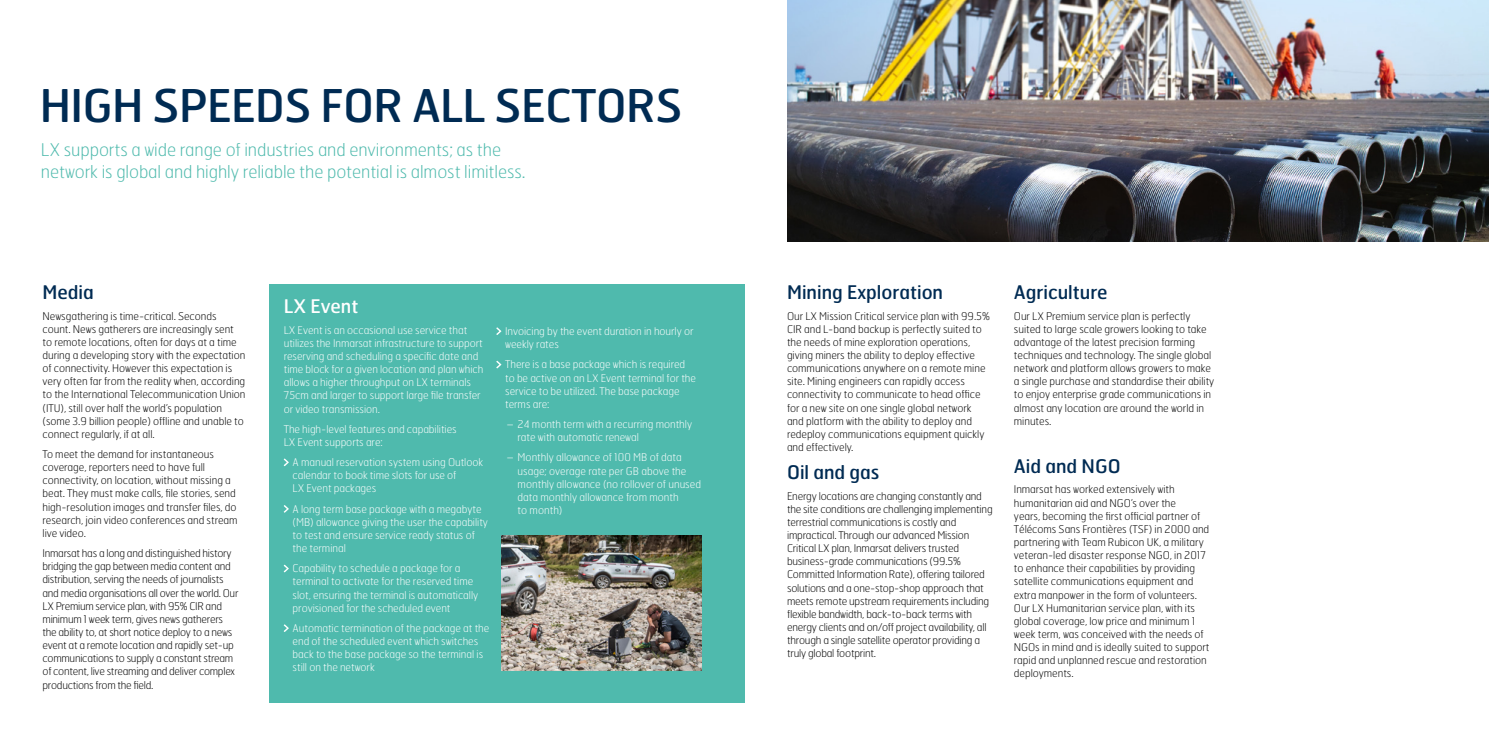
<style>
.page{position:relative;width:1489px;height:745px;background:#fff}
.page>*{position:absolute;margin:0;border:0;box-sizing:border-box;transform-origin:0 0}
._01_Spread_header{font:45px "Hermes";letter-spacing:-.015em;color:#002b53}
._04_Medium_Header_Bl{font:18.75px "Hermes";color:#002b53}
._04_Medium_Header_Bl-2{font:18.75px "Hermes";color:#fff}
._03_Intro_para{font:100 17.5px/21.2px "Hermes";letter-spacing:-.005em;color:#4fbaad}
._06_Copy{font:100 10.62px/13.1px "Hermes";letter-spacing:-.005em;color:#000}
._06_Copy_bullets{font:100 10.62px/13.1px "Hermes";letter-spacing:-.005em;color:#fff}
._04_Medium_Header_Bl-3{font:100 10.62px/13.1px "Hermes";letter-spacing:-.02em;color:#000}
._06_Copy-2{font:100 10.62px/13.1px "Hermes";letter-spacing:-.025em;color:#000}
._06_Copy-3{font:100 10.62px/13.1px "Hermes";letter-spacing:-.005em;color:#fff}
.Sub_bullets{font:100 10.62px/13.1px "Hermes";color:#fff}
</style>
<div class="page">
<div style="left:269px;top:283px;width:475px;height:419px;background:#4fbaad"></div>
<img style="left:787px;top:0;width:701px;height:241px">
<img style="left:502px;top:535px;width:200px;height:135px">
<svg style="left:284px;top:458px;width:5px;height:8px"></svg>
<svg style="left:284px;top:505px;width:5px;height:7px"></svg>
<svg style="left:284px;top:564px;width:5px;height:8px"></svg>
<svg style="left:284px;top:624px;width:5px;height:7px"></svg>
<svg style="left:496px;top:327px;width:5px;height:8px"></svg>
<svg style="left:496px;top:360px;width:5px;height:8px"></svg>
<p class="_01_Spread_header" style="left:40px;top:77px;width:644px">HIGH SPEEDS FOR ALL SECTORS</p>
<p class="_03_Intro_para" style="left:41px;top:139px;width:486px">LX supports a wide range of industries and environments; as the network is global and highly reliable the potential is almost limitless.</p>
<p class="_04_Medium_Header_Bl" style="left:43px;top:280px;width:53px">Media</p>
<p class="_06_Copy" style="left:43px;top:308px;width:204px">Newsgathering is time-critical. Seconds count. News gatherers are increasingly sent to remote locations, often for days at a time during a developing story with the expectation of connectivity. However this expectation is very often far from the reality when, according to the International Telecommunication Union (ITU), still over half the world’s population (some 3.9 billion people) offline and unable to connect regularly, if at all.</p>
<p class="_06_Copy" style="left:43px;top:447px;width:196px">To meet the demand for instantaneous coverage, reporters need to have full connectivity, on location, without missing a beat. They must make calls, file stories, send high-resolution images and transfer files, do research, join video conferences and stream live video.</p>
<p class="_06_Copy-2" style="left:43px;top:546px;width:197px">Inmarsat has a long and distinguished history bridging the gap between media content and distribution, serving the needs of journalists and media organisations all over the world. Our LX Premium service plan, with 95% CIR and minimum 1 week term, gives news gatherers the ability to, at short notice deploy to a news event at a remote location and rapidly set-up communications to supply a constant stream of content, live streaming and deliver complex productions from the field.</p>
<p class="_04_Medium_Header_Bl-2" style="left:284px;top:294px;width:76px">LX Event</p>
<p class="_06_Copy-3" style="left:284px;top:323px;width:201px">LX Event is an occasional use service that utilizes the Inmarsat infrastructure to support reserving and scheduling a specific date and time block for a given location and plan which allows a higher throughput on LX terminals 75cm and larger to support large file transfer or video transmission.</p>
<p class="_06_Copy-3" style="left:284px;top:422px;width:174px">The high-level features and capabilities<br>LX Event supports are:</p>
<p class="_06_Copy_bullets" style="left:292px;top:455px;width:192px">A manual reservation system using Outlook calendar to book time slots for use of<br>LX Event packages</p>
<p class="_06_Copy_bullets" style="left:292px;top:501px;width:197px">A long term base package with a megabyte (MB) allowance giving the user the capability to test and ensure service ready status of the terminal</p>
<p class="_06_Copy_bullets" style="left:292px;top:561px;width:187px">Capability to schedule a package for a terminal to activate for the reserved time slot, ensuring the terminal is automatically provisioned for the scheduled event</p>
<p class="_06_Copy_bullets" style="left:292px;top:621px;width:198px">Automatic termination of the package at the end of the scheduled event which switches back to the base package so the terminal is still on the network</p>
<p class="_06_Copy_bullets" style="left:505px;top:324px;width:190px">Invoicing by the event duration in hourly or weekly rates</p>
<p class="_06_Copy_bullets" style="left:505px;top:357px;width:192px">There is a base package which is required to be active on an LX Event terminal for the service to be utilized. The base package terms are:</p>
<p class="Sub_bullets" style="left:517px;top:417px;width:176px;text-indent:-11px">– 24 month term with a recurring monthly rate with automatic renewal</p>
<p class="Sub_bullets" style="left:517px;top:450px;width:185px;text-indent:-11px">– Monthly allowance of 100 MB of data usage; overage rate per GB above the monthly allowance (no rollover of unused data monthly allowance from month<br>to month)</p>
<p class="_04_Medium_Header_Bl" style="left:787px;top:280px;width:158px">Mining Exploration</p>
<p class="_06_Copy" style="left:787px;top:308px;width:204px">Our LX Mission Critical service plan with 99.5% CIR and L-band backup is perfectly suited to the needs of mine exploration operations, giving miners the ability to deploy effective communications anywhere on a remote mine site. Mining engineers can rapidly access connectivity to communicate to head office for a new site on one single global network and platform with the ability to deploy and redeploy communications equipment quickly and effectively.</p>
<p class="_04_Medium_Header_Bl" style="left:787px;top:460px;width:94px">Oil and gas</p>
<p class="_04_Medium_Header_Bl-3" style="left:787px;top:488px;width:207px">Energy locations are changing constantly and the site conditions are challenging implementing terrestrial communications is costly and impractical. Through our advanced Mission Critical LX plan, Inmarsat delivers trusted business-grade communications (99.5% Committed Information Rate), offering tailored solutions and a one-stop-shop approach that meets remote upstream requirements including flexible bandwidth, back-to-back terms with energy clients and on/off project availability, all through a single satellite operator providing a truly global footprint.</p>
<p class="_04_Medium_Header_Bl" style="left:1013px;top:280px;width:95px">Agriculture</p>
<p class="_06_Copy" style="left:1013px;top:308px;width:202px">Our LX Premium service plan is perfectly suited to large scale growers looking to take advantage of the latest precision farming techniques and technology. The single global network and platform allows growers to make a single purchase and standardise their ability to enjoy enterprise grade communications in almost any location are around the world in minutes.</p>
<p class="_04_Medium_Header_Bl" style="left:1013px;top:454px;width:108px">Aid and NGO</p>
<p class="_06_Copy" style="left:1013px;top:482px;width:197px">Inmarsat has worked extensively with humanitarian aid and NGO’s over the<br>years, becoming the first official partner of Télécoms Sans Frontières (TSF) in 2000 and partnering with Team Rubicon UK, a military veteran-led disaster response NGO, in 2017 to enhance their capabilities by providing satellite communications equipment and extra manpower in the form of volunteers.<br>Our LX Humanitarian service plan, with its global coverage, low price and minimum 1 week term, was conceived with the needs of NGOs in mind and is ideally suited to support rapid and unplanned rescue and restoration deployments.</p>
</div>
